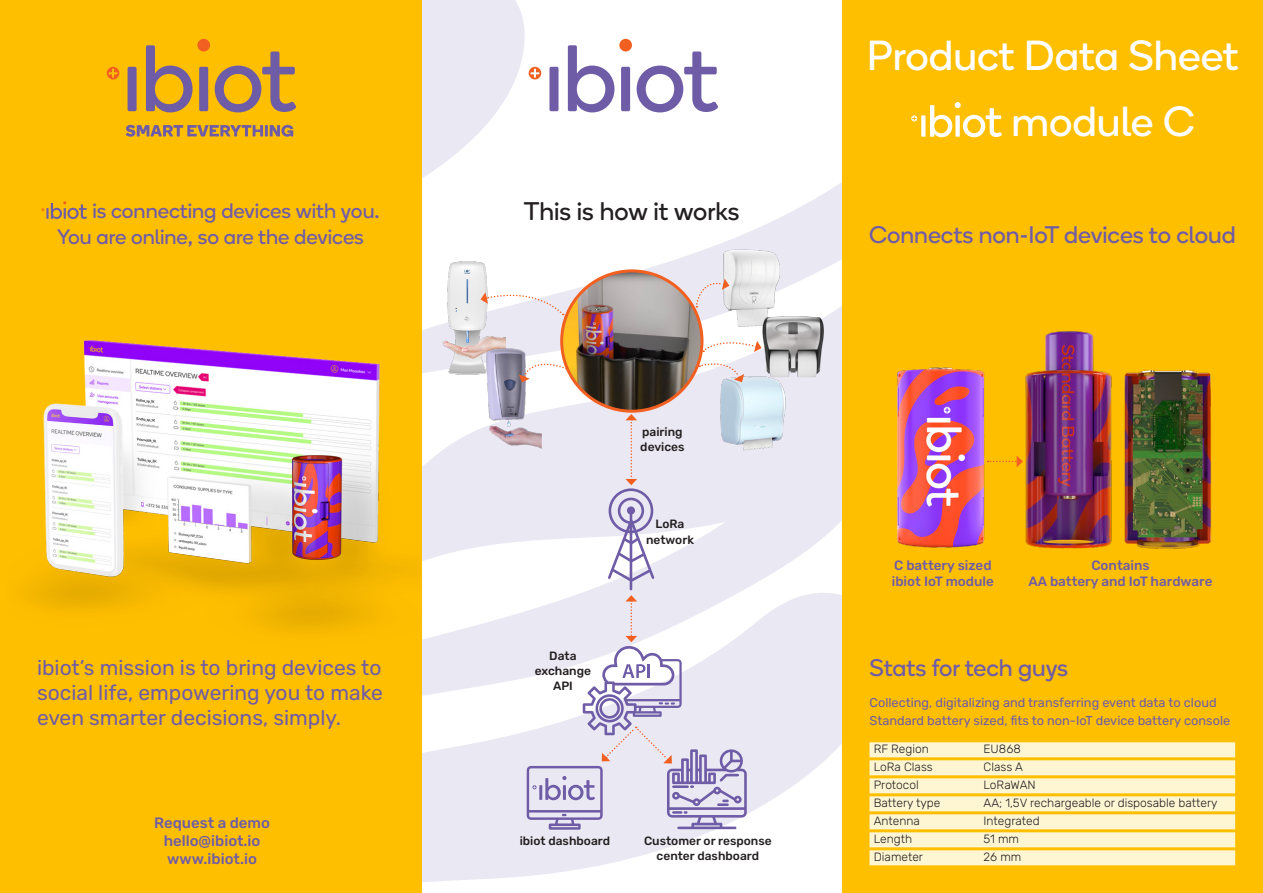
<style>
.page{position:relative;width:1263px;height:893px;background:#fff}
.page>*{position:absolute;margin:0;border:0;box-sizing:border-box;transform-origin:0 0}
.t1{font:42px/66px "Boing";color:#fff}
.t2{font:25.5px "Boing";color:#231f20}
.t3{font:24px "Boing";color:#6f5ca7}
.t4{font:21px/25.2px "Rubik";color:#6f5ca7;text-align:justify}
.t5{font:21px/25.2px "Boing";color:#6f5ca7}
.t6{font:500 15px "Rubik";color:#6f5ca7}
.t7{font:500 13.5px/16.2px "Rubik";color:#6f5ca7}
.t8{font:12.75px "Rubik";color:#6f5ca7}
.tabel{font:300 12px "Rubik";color:#231f20}
.tabel_valgega{font:500 12px/15px "Rubik";color:#231f20;text-align:center}
</style>
<div class="page">
<svg style="left:422px;top:719px;width:420px;height:163px;fill:#eae8f3"></svg>
<svg style="left:422px;top:649px;width:420px;height:70px;fill:#eae8f3"></svg>
<svg style="left:422px;top:376px;width:420px;height:273px;fill:#eae8f3"></svg>
<svg style="left:526px;top:57px;width:316px;height:319px"></svg>
<svg style="left:422px;top:0;width:104px;height:373px"></svg>
<div style="left:422px;top:0;width:66px;height:131px;background:#eae8f3"></div>
<div style="left:549px;top:67px;width:9px;height:44px;background:#6f5ca7;border-radius:2px"></div>
<svg style="left:568px;top:45px;width:46px;height:67px"></svg>
<div style="left:621px;top:67px;width:9px;height:44px;background:#6f5ca7;border-radius:2px"></div>
<svg style="left:637px;top:52px;width:81px;height:60px"></svg>
<div style="left:619px;top:39px;width:13px;height:13px;background:#f26021;border-radius:50%"></div>
<svg style="left:529px;top:67px;width:12px;height:12px"></svg>
<img style="left:562px;top:271px;width:140px;height:140px;border-radius:70px">
<div style="left:560px;top:269px;width:143px;height:144px;border:3px solid #f26021;border-radius:50%"></div>
<img style="left:443px;top:260px;width:62px;height:115px">
<img style="left:472px;top:344px;width:69px;height:106px">
<img style="left:717px;top:239px;width:70px;height:96px">
<img style="left:757px;top:307px;width:71px;height:75px">
<img style="left:708px;top:371px;width:86px;height:86px">
<svg style="left:480px;top:289px;width:84px;height:26px"></svg>
<svg style="left:519px;top:359px;width:48px;height:23px"></svg>
<svg style="left:695px;top:279px;width:34px;height:29px"></svg>
<svg style="left:703px;top:339px;width:58px;height:13px"></svg>
<svg style="left:699px;top:361px;width:45px;height:21px"></svg>
<div style="left:0;top:0;width:422px;height:893px;background:#ffbf01"></div>
<svg style="left:41px;top:201px;width:46px;height:18px"></svg>
<img style="left:31px;top:340px;width:375px;height:290px">
<div style="left:842px;top:0;width:421px;height:893px;background:#ffbf01"></div>
<svg style="left:921px;top:115px;width:4px;height:22px"></svg>
<svg style="left:930px;top:102px;width:72px;height:35px"></svg>
<svg style="left:911px;top:115px;width:6px;height:6px"></svg>
<div style="left:869px;top:742px;width:366px;height:15px;background:#fef6d3"></div>
<div style="left:869px;top:760px;width:366px;height:15px;background:#fef6d3"></div>
<div style="left:869px;top:778px;width:366px;height:15px;background:#fef6d3"></div>
<div style="left:869px;top:796px;width:366px;height:15px;background:#fef6d3"></div>
<div style="left:869px;top:814px;width:366px;height:15px;background:#fef6d3"></div>
<div style="left:869px;top:832px;width:366px;height:15px;background:#fef6d3"></div>
<div style="left:869px;top:850px;width:366px;height:15px;background:#fef6d3"></div>
<img style="left:897px;top:367px;width:88px;height:181px">
<img style="left:1025px;top:331px;width:84px;height:218px">
<img style="left:1109px;top:370px;width:103px;height:179px">
<svg style="left:987px;top:456px;width:36px;height:11px"></svg>
<svg style="left:527px;top:414px;width:220px;height:416px"></svg>
<div style="left:128px;top:67px;width:9px;height:44px;background:#6f5ca7;border-radius:2px"></div>
<svg style="left:146px;top:45px;width:47px;height:67px"></svg>
<div style="left:199px;top:67px;width:9px;height:44px;background:#6f5ca7;border-radius:2px"></div>
<svg style="left:215px;top:52px;width:81px;height:60px"></svg>
<div style="left:197px;top:39px;width:13px;height:13px;background:#f26021;border-radius:50%"></div>
<svg style="left:107px;top:67px;width:12px;height:12px"></svg>
<svg style="left:126px;top:125px;width:167px;height:12px"></svg>
<p class="t5" style="left:57px;top:198px;width:324px;text-indent:35px">is connecting devices with you.<br>You are online, so are the devices</p>
<p class="t4" style="left:37px;top:655px;width:347px">ibiot’s mission is to bring devices to social life, empowering you to make even smarter decisions, simply.</p>
<p class="t6" style="left:154px;top:815px;width:117px">Request a demo</p>
<p class="t6" style="left:164px;top:833px;width:98px">hello@ibiot.io</p>
<p class="t6" style="left:167px;top:851px;width:91px">www.ibiot.io</p>
<p class="t2" style="left:524px;top:195px;width:217px">This is how it works</p>
<p class="tabel_valgega" style="left:640px;top:425px;width:46px;text-align:left">pairing devices</p>
<p class="tabel_valgega" style="left:535px;top:648px;width:58px">Data exchange<br>API</p>
<p class="tabel_valgega" style="left:646px;top:517px;width:49px">LoRa network</p>
<p class="tabel_valgega" style="left:520px;top:833px;width:92px">ibiot dashboard</p>
<p class="tabel_valgega" style="left:644px;top:833px;width:129px">Customer or response center dashboard</p>
<p class="t1" style="left:1011px;top:22px;width:229px;text-indent:-144px">Product Data Sheet module C</p>
<p class="t3" style="left:869px;top:219px;width:368px">Connects non-IoT devices to cloud</p>
<p class="t7" style="left:892px;top:558px;width:104px">C battery sized ibiot IoT module</p>
<p class="t7" style="left:1091px;top:558px;width:60px">Contains</p>
<p class="t7" style="left:1028px;top:574px;width:185px">AA battery and IoT hardware</p>
<p class="t3" style="left:869px;top:652px;width:200px">Stats for tech guys</p>
<p class="t8" style="left:869px;top:696px;width:349px">Collecting, digitalizing and transferring event data to cloud</p>
<p class="t8" style="left:869px;top:714px;width:362px">Standard battery sized, fits to non-IoT device battery console</p>
<p class="tabel" style="left:874px;top:742px;width:57px">RF Region</p>
<p class="tabel" style="left:983px;top:742px;width:39px">EU868</p>
<p class="tabel" style="left:874px;top:760px;width:61px">LoRa Class</p>
<p class="tabel" style="left:983px;top:760px;width:41px">Class A</p>
<p class="tabel" style="left:874px;top:778px;width:47px">Protocol</p>
<p class="tabel" style="left:983px;top:778px;width:54px">LoRaWAN</p>
<p class="tabel" style="left:874px;top:796px;width:68px">Battery type</p>
<p class="tabel" style="left:983px;top:796px;width:236px">AA; 1,5V rechargeable or disposable battery</p>
<p class="tabel" style="left:874px;top:814px;width:48px">Antenna</p>
<p class="tabel" style="left:983px;top:814px;width:58px">Integrated</p>
<p class="tabel" style="left:874px;top:832px;width:40px">Length</p>
<p class="tabel" style="left:983px;top:832px;width:37px">51 mm</p>
<p class="tabel" style="left:874px;top:850px;width:51px">Diameter</p>
<p class="tabel" style="left:983px;top:850px;width:39px">26 mm</p>
</div>
